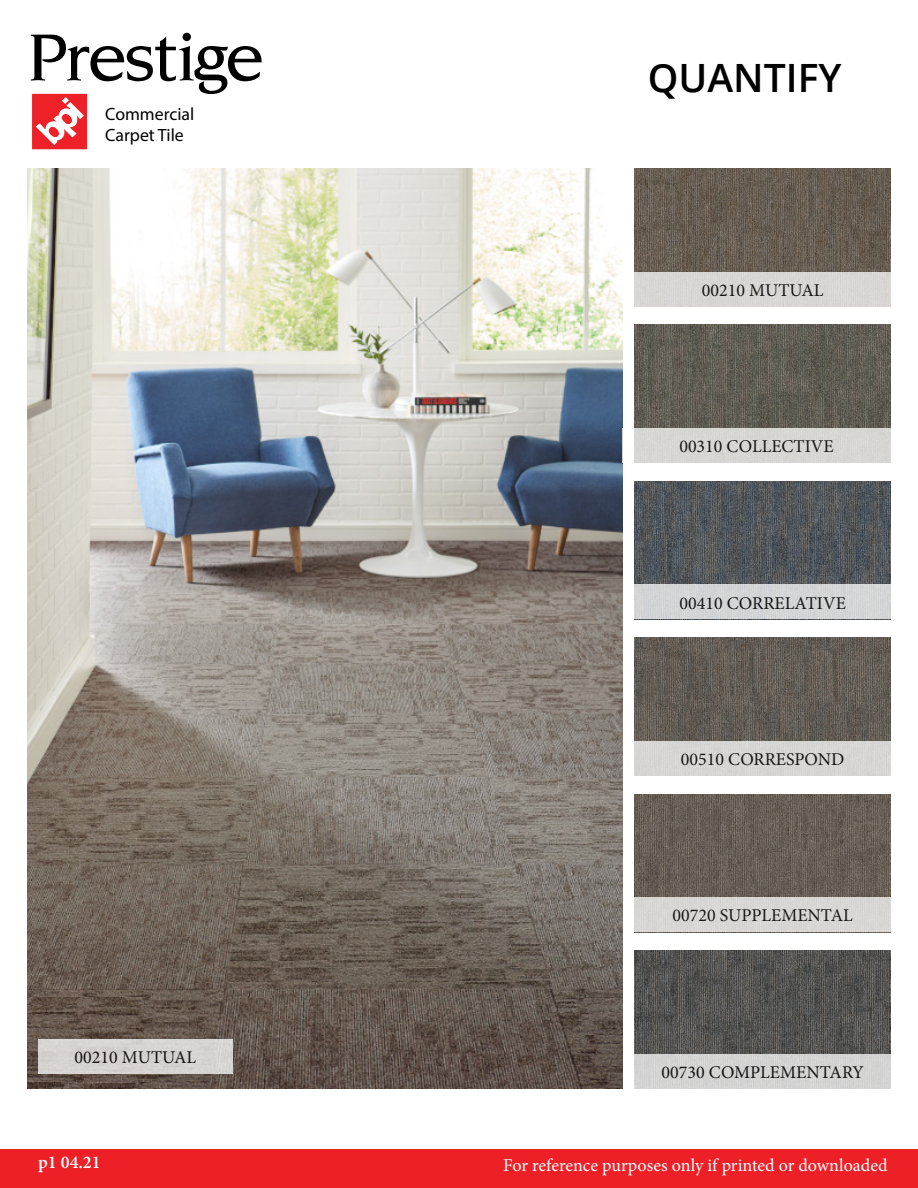
<style>
.page{position:relative;width:918px;height:1188px;background:#fff}
.page>*{position:absolute;margin:0;border:0;box-sizing:border-box;transform-origin:0 0}
.t1{font:600 39px "Open Sans";color:#000}
.t2{font:18px "Minion Pro";color:#000}
.t3{font:18px "Minion Pro";color:#fff}
.t4{font:600 18px "Minion Pro";color:#fff}
.t5{font:17.85px/21.3px "Myriad Pro";color:#000}
</style>
<div class="page">
<svg style="left:31px;top:33px;width:231px;height:116px"></svg>
<img style="left:27px;top:168px;width:595px;height:921px">
<div style="left:38px;top:1040px;width:195px;height:34px;background:#d6d3d0"></div>
<img style="left:634px;top:168px;width:257px;height:104px">
<img style="left:634px;top:325px;width:257px;height:103px">
<img style="left:634px;top:481px;width:257px;height:104px">
<img style="left:634px;top:638px;width:257px;height:103px">
<img style="left:634px;top:794px;width:257px;height:104px">
<img style="left:634px;top:951px;width:257px;height:103px">
<div style="left:634px;top:272px;width:257px;height:34px;background:#d8d6d3"></div>
<div style="left:622px;top:428px;width:269px;height:35px;background:#d7d6d4"></div>
<div style="left:634px;top:585px;width:257px;height:34px;background:#d3d4d5"></div>
<div style="left:634px;top:741px;width:257px;height:35px;background:#d7d5d4"></div>
<div style="left:634px;top:898px;width:257px;height:34px;background:#d8d6d4"></div>
<div style="left:634px;top:1054px;width:257px;height:35px;background:#d3d3d3"></div>
<div style="left:0;top:1149px;width:918px;height:39px;background:#ed2027"></div>
<p class="t5" style="left:105px;top:103px;width:91px">Commercial<br>Carpet Tile</p>
<p class="t2" style="left:75px;top:1046px;width:123px">00210 MUTUAL</p>
<p class="t1" style="left:648px;top:51px;width:195px">QUANTIFY</p>
<p class="t2" style="left:702px;top:278px;width:123px">00210 MUTUAL</p>
<p class="t2" style="left:679px;top:434px;width:156px">00310 COLLECTIVE</p>
<p class="t2" style="left:680px;top:591px;width:168px">00410 CORRELATIVE</p>
<p class="t2" style="left:681px;top:747px;width:165px">00510 CORRESPOND</p>
<p class="t2" style="left:673px;top:904px;width:182px">00720 SUPPLEMENTAL</p>
<p class="t2" style="left:662px;top:1060px;width:204px">00730 COMPLEMENTARY</p>
<p class="t4" style="left:38px;top:1150px;width:64px">p1 04.21</p>
<p class="t3" style="left:503px;top:1153px;width:386px">For reference purposes only if printed or downloaded</p>
</div>
